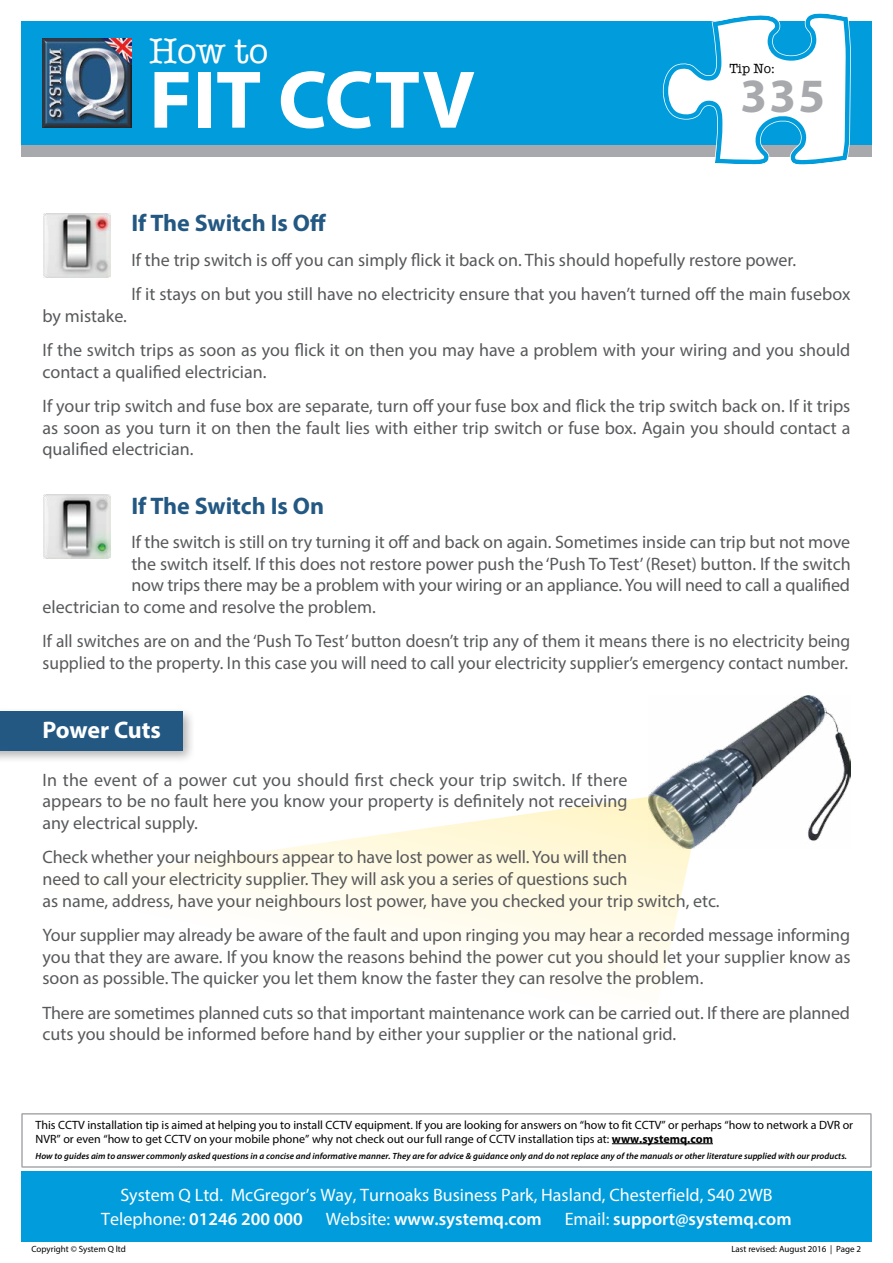
<style>
.page{position:relative;width:893px;height:1263px;background:#fff}
.page>*{position:absolute;margin:0;border:0;box-sizing:border-box;transform-origin:0 0}
.t1{font:700 82.5px "Myriad Pro";color:#fff}
.t2{font:700 48px "Myriad Pro";color:#a7a9ac}
.t3{font:36px "American Typewriter";color:#fff}
.t4{font:700 24px "Myriad Pro";color:#235883}
.t5{font:700 24px "Myriad Pro";letter-spacing:-.01em;color:#fff}
.t6{font:18px/21.6px "Myriad Pro";color:#58595b}
.t7{font:18px/24px "Myriad Pro";color:#fff}
.t8{font:600 18px "Myriad Pro";color:#fff}
.t9{font:13.5px "American Typewriter";color:#000}
.t10{font:12px/13.5px "Myriad Pro";color:#000}
.t11{font:italic 600 9px "Myriad Pro";letter-spacing:.005em;color:#000}
.t12{font:9px "Myriad Pro";color:#000}
.s1{font-weight:700}
.s2{font-weight:600}
.s3{font-weight:400}
</style>
<div class="page">
<img style="left:655px;top:696px;width:195px;height:147px">
<svg style="left:123px;top:789px;width:578px;height:197px"></svg>
<img style="left:43px;top:213px;width:67px;height:64px">
<img style="left:43px;top:494px;width:67px;height:64px">
<div style="left:0;top:707px;width:196px;height:57px;background:#000;opacity:.3"></div>
<div style="left:0;top:712px;width:182px;height:39px;background:#235883"></div>
<div style="left:21px;top:145px;width:851px;height:12px;background:#a7a9ac"></div>
<div style="left:21px;top:21px;width:851px;height:124px;background:#009cdc"></div>
<div style="left:21px;top:1171px;width:851px;height:71px;background:#009cdc"></div>
<img style="left:43px;top:38px;width:89px;height:90px">
<svg style="left:663px;top:13px;width:188px;height:152px"></svg>
<hr style="left:612px;top:1143px;width:101px;height:1px;background:#000">
<div style="left:21px;top:1113px;width:851px;height:55px;border:2px solid #a7a9ac"></div>
<h3 class="t3" style="left:149px;top:24px;width:121px">How to</h3>
<h1 class="t1" style="left:149px;top:46px;width:327px">FIT CCTV</h1>
<h2 class="t2" style="left:740px;top:64px;width:86px">335</h2>
<p class="t9" style="left:729px;top:58px;width:47px">Tip No:</p>
<h3 class="t4" style="left:131px;top:207px;width:196px">If The Switch Is Off</h3>
<p class="t6" style="left:131px;top:242px;width:720px;line-height:34.3px">If the trip switch is off you can simply flick it back on. This should hopefully restore power.<br>If it stays on but you still have no electricity ensure that you haven’t turned off the main fusebox</p>
<p class="t6" style="left:43px;top:298px;width:809px;line-height:34.3px">by mistake.<br>If the switch trips as soon as you flick it on then you may have a problem with your wiring and you should</p>
<p class="t6" style="left:43px;top:354px;width:809px;line-height:34.3px">contact a qualified electrician.<br>If your trip switch and fuse box are separate, turn off your fuse box and flick the trip switch back on. If it trips</p>
<p class="t6" style="left:43px;top:416px;width:809px">as soon as you turn it on then the fault lies with either trip switch or fuse box. Again you should contact a qualified electrician.</p>
<h3 class="t4" style="left:131px;top:490px;width:194px">If The Switch Is On</h3>
<p class="t6" style="left:131px;top:531px;width:720px">If the switch is still on try turning it off and back on again. Sometimes inside can trip but not move</p>
<p class="t6" style="left:131px;top:552px;width:721px">the switch itself. If this does not restore power push the ‘Push To Test’ (Reset) button. If the switch</p>
<p class="t6" style="left:131px;top:574px;width:720px">now trips there may be a problem with your wiring or an appliance. You will need to call a qualified</p>
<p class="t6" style="left:43px;top:596px;width:335px">electrician to come and resolve the problem.</p>
<p class="t6" style="left:43px;top:630px;width:809px">If all switches are on and the ‘Push To Test’ button doesn’t trip any of them it means there is no electricity being supplied to the property. In this case you will need to call your electricity supplier’s emergency contact number.</p>
<h3 class="t5" style="left:43px;top:714px;width:120px">Power Cuts</h3>
<p class="t6" style="left:43px;top:769px;width:586px;text-align:justify">In the event of a power cut you should first check your trip switch. If there appears to be no fault here you know your property is definitely not receiving any electrical supply.</p>
<p class="t6" style="left:43px;top:846px;width:679px">Check whether your neighbours appear to have lost power as well. You will then<br>need to call your electricity supplier. They will ask you a series of questions such<br>as name, address, have your neighbours lost power, have you checked your trip switch, etc.</p>
<p class="t6" style="left:43px;top:924px;width:809px;text-align:justify">Your supplier may already be aware of the fault and upon ringing you may hear a recorded message informing you that they are aware. If you know the reasons behind the power cut you should let your supplier know as soon as possible. The quicker you let them know the faster they can resolve the problem.</p>
<p class="t6" style="left:43px;top:1001px;width:809px">There are sometimes planned cuts so that important maintenance work can be carried out. If there are planned cuts you should be informed before hand by either your supplier or the national grid.</p>
<p class="t10" style="left:36px;top:1118px;width:819px">This CCTV installation tip is aimed at helping you to install CCTV equipment. If you are looking for answers on “how to fit CCTV” or perhaps “how to network a DVR or<br>NVR” or even “how to get CCTV on your mobile phone” why not check out our full range of CCTV installation tips at: <span class="s1">www.systemq.com</span></p>
<p class="t11" style="left:36px;top:1150px;width:813px">How to guides aim to answer commonly asked questions in a concise and informative manner. They are for advice &amp; guidance only and do not replace any of the manuals or other literature supplied with our products.</p>
<p class="t7" style="left:101px;top:1183px;width:673px;text-indent:19px">System Q Ltd. McGregor’s Way, Turnoaks Business Park, Hasland, Chesterfield, S40 2WB<br>Telephone: <span class="s2">01246 200 000</span></p>
<p class="t8" style="left:326px;top:1208px;width:218px"><span class="s3">Website:</span> www.systemq.com</p>
<p class="t8" style="left:565px;top:1208px;width:228px"><span class="s3">Email:</span> support@systemq.com</p>
<p class="t12" style="left:31px;top:1243px;width:96px">Copyright © System Q ltd</p>
<p class="t12" style="left:731px;top:1243px;width:131px">Last revised: August 2016 | Page 2</p>
</div>
